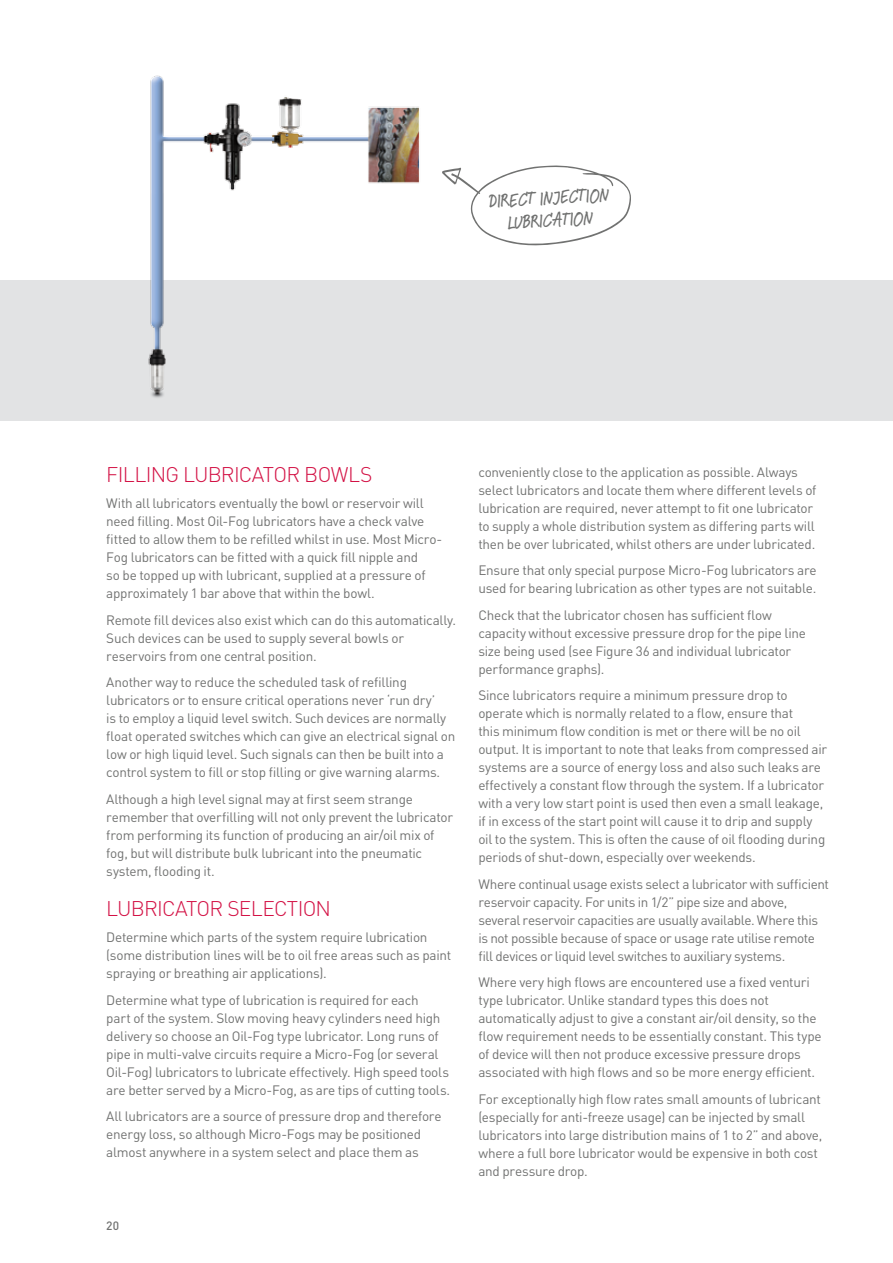
<style>
.page{position:relative;width:893px;height:1263px;background:#fff}
.page>*{position:absolute;margin:0;border:0;box-sizing:border-box;transform-origin:0 0}
.t1{font:300 21px "DIN";letter-spacing:-.04em;color:#d31245}
.t2{font:500 20.4px/22.4px "Feltpen LTCE";color:#717271;text-align:center}
.t3{font:13.5px/18px "DIN";letter-spacing:-.02em;color:#717271}
.t4{font:500 12px "DIN";color:#717271}
</style>
<div class="page">
<div style="left:0;top:281px;width:893px;height:140px;background:#e2e3e4"></div>
<img style="left:77px;top:75px;width:417px;height:323px">
<svg style="left:442px;top:165px;width:189px;height:82px"></svg>
<h2 class="t2" style="left:488px;top:191px;width:122px;rotate:-4deg">DI RECT INJECTION<br>LUBRICATION</h2>
<h1 class="t1" style="left:106px;top:461px;width:239px">FILLING LUBRICATOR BOWLS</h1>
<p class="t3" style="left:106px;top:494px;width:337px">With all lubricators eventually the bowl or reservoir will need filling. Most Oil-Fog lubricators have a check valve fitted to allow them to be refilled whilst in use. Most Micro-Fog lubricators can be fitted with a quick fill nipple and<br>so be topped up with lubricant, supplied at a pressure of approximately 1 bar above that within the bowl.</p>
<p class="t3" style="left:106px;top:611px;width:351px">Remote fill devices also exist which can do this automatically.<br>Such devices can be used to supply several bowls or reservoirs from one central position.</p>
<p class="t3" style="left:106px;top:673px;width:350px">Another way to reduce the scheduled task of refilling lubricators or to ensure critical operations never ‘run dry’<br>is to employ a liquid level switch. Such devices are normally float operated switches which can give an electrical signal on low or high liquid level. Such signals can then be built into a control system to fill or stop filling or give warning alarms.</p>
<p class="t3" style="left:106px;top:790px;width:348px">Although a high level signal may at first seem strange remember that overfilling will not only prevent the lubricator from performing its function of producing an air/oil mix of fog, but will distribute bulk lubricant into the pneumatic system, flooding it.</p>
<h1 class="t1" style="left:106px;top:895px;width:226px">LUBRICATOR SELECTION</h1>
<p class="t3" style="left:106px;top:928px;width:346px">Determine which parts of the system require lubrication (some distribution lines will be to oil free areas such as paint spraying or breathing air applications).</p>
<p class="t3" style="left:106px;top:990px;width:345px">Determine what type of lubrication is required for each<br>part of the system. Slow moving heavy cylinders need high delivery so choose an Oil-Fog type lubricator. Long runs of pipe in multi-valve circuits require a Micro-Fog (or several Oil-Fog) lubricators to lubricate effectively. H igh speed tools are better served by a Micro-Fog, as are tips of cutting tools.</p>
<p class="t3" style="left:106px;top:1107px;width:337px">All lubricators are a source of pressure drop and therefore energy loss, so although Micro-Fogs may be positioned almost anywhere in a system select and place them as</p>
<p class="t4" style="left:106px;top:1218px;width:14px">20</p>
<p class="t3" style="left:478px;top:462px;width:339px">conveniently close to the application as possible. Always select lubricators and locate them where different levels of lubrication are required, never attempt to fit one lubricator to supply a whole distribution system as differing parts will then be over lubricated, whilst others are under lubricated.</p>
<p class="t3" style="left:478px;top:561px;width:340px">Ensure that only special purpose Micro-Fog lubricators are used for bearing lubrication as other types are not suitable.</p>
<p class="t3" style="left:478px;top:605px;width:329px">Check that the lubricator chosen has sufficient flow capacity without excessive pressure drop for the pipe line size being used (see Figure 36 and individual lubricator performance graphs).</p>
<p class="t3" style="left:478px;top:686px;width:350px">Since lubricators require a minimum pressure drop to operate which is normally related to a flow, ensure that<br>this minimum flow condition is met or there will be no oil output. It is important to note that leaks from compressed air systems are a source of energy loss and also such leaks are effectively a constant flow through the system. If a lubricator with a very low start point is used then even a small leakage, if in excess of the start point will cause it to drip and supply oil to the system. This is often the cause of oil flooding during periods of shut-down, especially over weekends.</p>
<p class="t3" style="left:478px;top:874px;width:352px">Where continual usage exists select a lubricator with sufficient reservoir capacity. For units in 1/2” pipe size and above, several reservoir capacities are usually available. Where this is not possible because of space or usage rate utilise remote fill devices or liquid level switches to auxiliary systems.</p>
<p class="t3" style="left:478px;top:973px;width:345px">Where very high flows are encountered use a fixed venturi type lubricator. Unlike standard types this does not automatically adjust to give a constant air/oil density, so the flow requirement needs to be essentially constant. This type of device will then not produce excessive pressure drops associated with high flows and so be more energy efficient.</p>
<p class="t3" style="left:478px;top:1089px;width:345px">For exceptionally high flow rates small amounts of lubricant (especially for anti-freeze usage) can be injected by small lubricators into large distribution mains of 1 to 2” and above, where a full bore lubricator would be expensive in both cost and pressure drop.</p>
</div>
